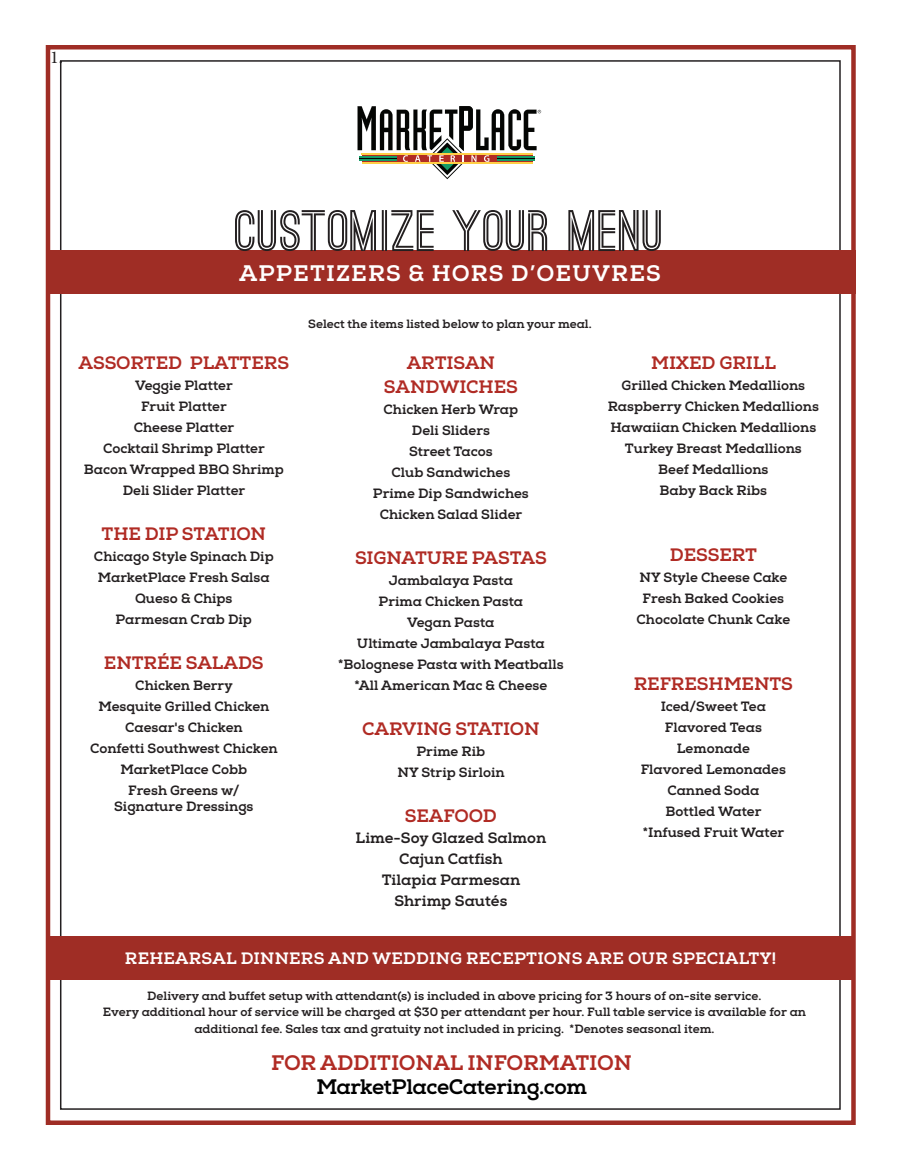
<style>
.page{position:relative;width:900px;height:1170px;background:#fff}
.page>*{position:absolute;margin:0;border:0;box-sizing:border-box;transform-origin:0 0}
.t1{font:700 55.5px "Ostrich Sans";color:#231f20}
.t2{font:700 22.5px "Nexa Slabx";letter-spacing:.05em;color:#fff}
.t3{font:700 21px "Nexa Slabx";letter-spacing:-.015em;color:#b02b24}
.t4{font:700 21px "Nexa Slabx";letter-spacing:-.02em;color:#000}
.t5{font:700 18px/24px "Nexa Slabx";letter-spacing:-.005em;color:#b02b24;text-align:center}
.t6{font:18px "Minion Pro";color:#231f20}
.t7{font:700 16.5px "Nexa Slabx";letter-spacing:.015em;color:#fff}
.t8{font:700 15px/21px "Nexa Slabx";color:#231f20;text-align:center}
.t9{font:700 13.5px/21px "Nexa Slabx";color:#231f20;text-align:center}
.t10{font:700 12px/16.5px "Nexa Slabx";color:#231f20;text-align:center}
</style>
<div class="page">
<div style="left:46px;top:45px;width:810px;height:1080px;border:4px solid #9f2d25"></div>
<div style="left:46px;top:937px;width:809px;height:43px;background:#9f2d25"></div>
<div style="left:46px;top:250px;width:810px;height:44px;background:#9f2d25"></div>
<svg style="left:358px;top:106px;width:183px;height:74px"></svg>
<h3 class="t6" style="left:50px;top:45px;width:14px">1.</h3>
<h1 class="t1" style="left:235px;top:210px;width:431px">CUSTOMIZE YOUR MENU</h1>
<h2 class="t2" style="left:239px;top:259px;width:423px">APPETIZERS &amp; HORS D’OEUVRES</h2>
<h3 class="t5" style="left:79px;top:351px;width:212px">ASSORTED PLATTERS</h3>
<p class="t9" style="left:84px;top:375px;width:202px">Veggie Platter<br>Fruit Platter<br>Cheese Platter<br>Cocktail Shrimp Platter<br>Bacon Wrapped BBQ Shrimp<br>Deli Slider Platter</p>
<h3 class="t5" style="left:102px;top:522px;width:166px">THE DIP STATION</h3>
<p class="t9" style="left:94px;top:546px;width:181px">Chicago Style Spinach Dip<br>MarketPlace Fresh Salsa<br>Queso &amp; Chips<br>Parmesan Crab Dip</p>
<h3 class="t5" style="left:104px;top:651px;width:161px">ENTRÉE SALADS</h3>
<p class="t9" style="left:90px;top:675px;width:189px">Chicken Berry<br>Mesquite Grilled Chicken<br>Caesar's Chicken<br>Confetti Southwest Chicken<br>MarketPlace Cobb<br>Fresh Greens w/</p>
<p class="t9" style="left:114px;top:796px;width:141px">Signature Dressings</p>
<p class="t10" style="left:308px;top:316px;width:285px">Select the items listed below to plan your meal.</p>
<h3 class="t5" style="left:384px;top:351px;width:135px">ARTISAN<br>SANDWICHES</h3>
<p class="t9" style="left:373px;top:399px;width:157px">Chicken Herb Wrap<br>Deli Sliders<br>Street Tacos<br>Club Sandwiches<br>Prime Dip Sandwiches<br>Chicken Salad Slider</p>
<h3 class="t5" style="left:355px;top:546px;width:193px">SIGNATURE PASTAS</h3>
<p class="t9" style="left:338px;top:570px;width:227px">Jambalaya Pasta<br>Prima Chicken Pasta<br>Vegan Pasta<br>Ultimate Jambalaya Pasta *Bolognese Pasta with Meatballs *All American Mac &amp; Cheese</p>
<h3 class="t5" style="left:362px;top:717px;width:179px">CARVING STATION</h3>
<p class="t9" style="left:397px;top:741px;width:109px">Prime Rib<br>NY Strip Sirloin</p>
<h3 class="t5" style="left:405px;top:804px;width:94px">SEAFOOD</h3>
<p class="t8" style="left:356px;top:828px;width:192px">Lime-Soy Glazed Salmon<br>Cajun Catfish<br>Tilapia Parmesan<br>Shrimp Sautés</p>
<h3 class="t5" style="left:651px;top:351px;width:127px">MIXED GRILL</h3>
<p class="t9" style="left:608px;top:375px;width:213px">Grilled Chicken Medallions<br>Raspberry Chicken Medallions<br>Hawaiian Chicken Medallions<br>Turkey Breast Medallions<br>Beef Medallions<br>Baby Back Ribs</p>
<h3 class="t5" style="left:670px;top:543px;width:89px">DESSERT</h3>
<p class="t9" style="left:637px;top:567px;width:155px">NY Style Cheese Cake<br>Fresh Baked Cookies<br>Chocolate Chunk Cake</p>
<h3 class="t5" style="left:634px;top:672px;width:161px">REFRESHMENTS</h3>
<p class="t9" style="left:641px;top:696px;width:147px">Iced/Sweet Tea<br>Flavored Teas<br>Lemonade<br>Flavored Lemonades<br>Canned Soda<br>Bottled Water *Infused Fruit Water</p>
<p class="t7" style="left:125px;top:948px;width:653px">REHEARSAL DINNERS AND WEDDING RECEPTIONS ARE OUR SPECIALTY!</p>
<p class="t10" style="left:103px;top:987px;width:705px">Delivery and buffet setup with attendant(s) is included in above pricing for 3 hours of on-site service.<br>Every additional hour of service will be charged at $30 per attendant per hour. Full table service is available for an additional fee. Sales tax and gratuity not included in pricing. *Denotes seasonal item.</p>
<h3 class="t3" style="left:271px;top:1050px;width:362px">FOR ADDITIONAL INFORMATION</h3>
<h3 class="t4" style="left:316px;top:1074px;width:272px">MarketPlaceCatering.com</h3>
</div>
